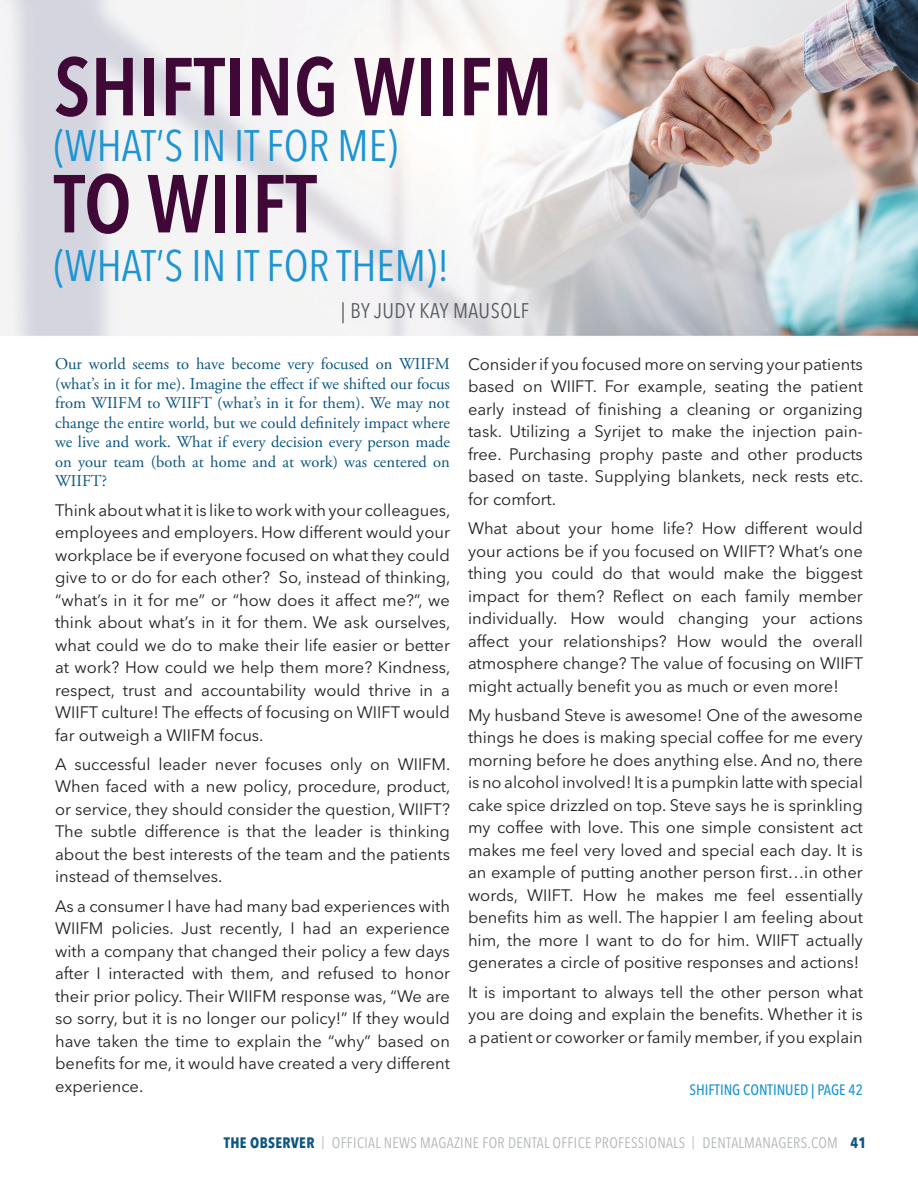
<style>
.page{position:relative;width:918px;height:1188px;background:#fff}
.page>*{position:absolute;margin:0;border:0;box-sizing:border-box;transform-origin:0 0}
.t1{font:600 condensed 81.15px "Avenir Next LT Pro";color:#400837}
.t2{font:condensed 43.65px "Avenir Next LT Pro";color:#1d95d3}
.Byline{font:condensed 21px "Avenir Next LT Pro";letter-spacing:.025em;color:#585d63}
.Body_Text{font:16.5px/22.5px "Avenir Next LT Pro";color:#231f20;text-align:justify}
.Garamond_Body_Text{font:16.5px/19.5px "Adobe Garamond Pro";color:#0c5580;text-align:justify}
.t3{font:condensed 15px "Avenir Next LT Pro";letter-spacing:.02em;color:#b2b8b5}
.Body_Text-2{font:500 condensed 15px "Avenir Next LT Pro";color:#1d95d3}
.s1{font-weight:700;color:#0c5580}
.s2{font-stretch:normal;font-size:13.5px}
</style>
<div class="page">
<img style="left:0;top:0;width:918px;height:336px">
<p class="t1" style="left:54px;top:38px;width:500px">SHIFTING WIIFM</p>
<p class="t2" style="left:54px;top:119px;width:345px">(WHAT’S IN IT FOR ME)</p>
<p class="t1" style="left:54px;top:155px;width:264px">TO WIIFT</p>
<p class="t2" style="left:54px;top:239px;width:397px">(WHAT’S IN IT FOR THEM)!</p>
<p class="Byline" style="left:341px;top:298px;width:190px">| BY JUDY KAY MAUSOLF</p>
<p class="Garamond_Body_Text" style="left:55px;top:355px;width:396px">Our world seems to have become very focused on WIIFM (what’s in it for me). Imagine the effect if we shifted our focus from WIIFM to WIIFT (what’s in it for them). We may not change the entire world, but we could definitely impact where we live and work. What if every decision every person made on your team (both at home and at work) was centered on WIIFT?</p>
<p class="Body_Text" style="left:55px;top:499px;width:397px">Think about what it is like to work with your colleagues, employees and employers. How different would your workplace be if everyone focused on what they could give to or do for each other? So, instead of thinking, “what’s in it for me” or “how does it affect me?”, we think about what’s in it for them. We ask ourselves, what could we do to make their life easier or better at work? How could we help them more? Kindness, respect, trust and accountability would thrive in a WIIFT culture! The effects of focusing on WIIFT would far outweigh a WIIFM focus.</p>
<p class="Body_Text" style="left:55px;top:753px;width:397px">A successful leader never focuses only on WIIFM.<br>When faced with a new policy, procedure, product, or service, they should consider the question, WIIFT?<br>The subtle difference is that the leader is thinking about the best interests of the team and the patients instead of themselves.</p>
<p class="Body_Text" style="left:55px;top:895px;width:396px">As a consumer I have had many bad experiences with WIIFM policies. Just recently, I had an experience with a company that changed their policy a few days after I interacted with them, and refused to honor their prior policy. Their WIIFM response was, “We are so sorry, but it is no longer our policy!” If they would have taken the time to explain the “why” based on benefits for me, it would have created a very different experience.</p>
<p class="Body_Text" style="left:468px;top:353px;width:397px">Consider if you focused more on serving your patients based on WIIFT. For example, seating the patient early instead of finishing a cleaning or organizing task. Utilizing a Syrijet to make the injection pain&shy;free. Purchasing prophy paste and other products based on taste. Supplying blankets, neck rests etc. for comfort.</p>
<p class="Body_Text" style="left:468px;top:517px;width:397px">What about your home life? How different would your actions be if you focused on WIIFT? What’s one thing you could do that would make the biggest impact for them? Reflect on each family member individually. How would changing your actions affect your relationships? How would the overall atmosphere change? The value of focusing on WIIFT might actually benefit you as much or even more!</p>
<p class="Body_Text" style="left:468px;top:704px;width:396px">My husband Steve is awesome! One of the awesome things he does is making special coffee for me every morning before he does anything else. And no, there is no alcohol involved! It is a pumpkin latte with special cake spice drizzled on top. Steve says he is sprinkling my coffee with love. This one simple consistent act makes me feel very loved and special each day. It is an example of putting another person first…in other words, WIIFT. How he makes me feel essentially benefits him as well. The happier I am feeling about him, the more I want to do for him. WIIFT actually generates a circle of positive responses and actions!</p>
<p class="Body_Text" style="left:468px;top:981px;width:396px">It is important to always tell the other person what you are doing and explain the benefits. Whether it is a patient or coworker or family member, if you explain</p>
<p class="Body_Text-2" style="left:690px;top:1081px;width:175px">SHIFTING CONTINUED | PAGE 42</p>
<p class="t3" style="left:224px;top:1133px;width:644px"><span class="s1">THE OBSERVER</span> <span class="s2">|</span> OFFICIAL NEWS MAGAZINE FOR DENTAL OFFICE PROFESSIONALS <span class="s2">|</span> DENTALMANAGERS.COM <span class="s1">41</span></p>
</div>
